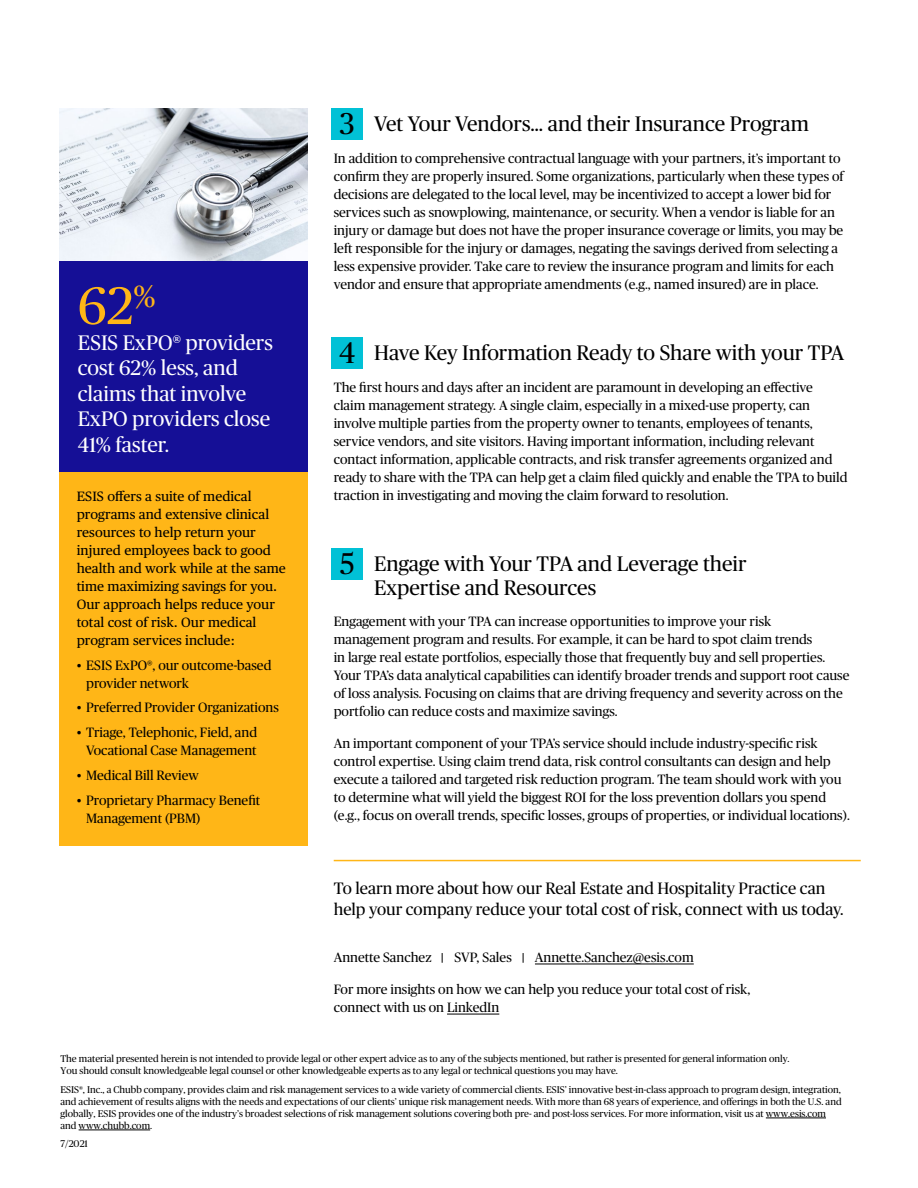
<style>
.page{position:relative;width:918px;height:1188px;background:#fff}
.page>*{position:absolute;margin:0;border:0;box-sizing:border-box;transform-origin:0 0}
.Bio_Name{font:52.65px "Chubb Publico";color:#ffb617}
.Number{font:30px "Chubb Publico";color:#000}
.Subheads{font:21px/24px "Chubb Publico";color:#000}
.Bio_Name-2{font:21px/25.5px "Chubb Publico";color:#fff}
.t1{font:16.5px/21px "Chubb Publico";color:#000}
.body_coppy{font:13.5px/18px "Chubb Publico";color:#000}
.Body{font:13.5px/18px "Publico Text";color:#000}
.Disclaimer_Chubb_Pub{font:9.75px/12px "Chubb Publico";color:#000}
</style>
<div class="page">
<div style="left:332px;top:108px;width:31px;height:31px;background:#01c1d6"></div>
<div style="left:332px;top:337px;width:31px;height:31px;background:#01c1d6"></div>
<div style="left:332px;top:548px;width:31px;height:31px;background:#01c1d6"></div>
<img style="left:59px;top:108px;width:249px;height:153px">
<div style="left:59px;top:261px;width:249px;height:212px;background:#150f96"></div>
<div style="left:59px;top:472px;width:249px;height:374px;background:#ffb617"></div>
<hr style="left:334px;top:860px;width:527px;height:1px;background:#ffb617">
<hr style="left:535px;top:964px;width:159px;height:1px;background:#000">
<hr style="left:447px;top:1014px;width:52px;height:1px;background:#000">
<hr style="left:766px;top:1118px;width:60px;height:1px;background:#000">
<hr style="left:79px;top:1130px;width:71px;height:1px;background:#000">
<h1 class="Bio_Name" style="left:78px;top:269px;width:79px">62<sup>%</sup></h1>
<h1 class="Bio_Name-2" style="left:78px;top:328px;width:197px">ESIS ExPO® providers cost 62% less, and claims that involve<br>ExPO providers close<br>41% faster.</h1>
<p class="Body" style="left:77px;top:486px;width:211px">ESIS offers a suite of medical programs and extensive clinical resources to help return your injured employees back to good health and work while at the same time maximizing savings for you.<br>Our approach helps reduce your total cost of risk. Our medical program services include:</p>
<p class="body_coppy" style="left:86px;top:655px;width:187px;text-indent:-9px">• ESIS ExPO®, our outcome-based provider network</p>
<p class="body_coppy" style="left:77px;top:698px;width:204px">• Preferred Provider Organizations</p>
<p class="body_coppy" style="left:77px;top:723px;width:182px;text-align:right">• Triage, Telephonic, Field, and<br>Vocational Case Management</p>
<p class="body_coppy" style="left:77px;top:765px;width:124px">• Medical Bill Review</p>
<p class="body_coppy" style="left:86px;top:790px;width:176px;text-indent:-9px">• Proprietary Pharmacy Benefit<br>Management (PBM)</p>
<h1 class="Number" style="left:340px;top:103px;width:16px">3</h1>
<h2 class="Subheads" style="left:374px;top:111px;width:436px">Vet Your Vendors… and their Insurance Program</h2>
<p class="body_coppy" style="left:334px;top:148px;width:511px">In addition to comprehensive contractual language with your partners, it’s important to confirm they are properly insured. Some organizations, particularly when these types of decisions are delegated to the local level, may be incentivized to accept a lower bid for services such as snowplowing, maintenance, or security. When a vendor is liable for an injury or damage but does not have the proper insurance coverage or limits, you may be left responsible for the injury or damages, negating the savings derived from selecting a less expensive provider. Take care to review the insurance program and limits for each vendor and ensure that appropriate amendments (e.g., named insured) are in place.</p>
<h1 class="Number" style="left:339px;top:331px;width:18px">4</h1>
<h2 class="Subheads" style="left:374px;top:340px;width:472px">Have Key Information Ready to Share with your TPA</h2>
<p class="body_coppy" style="left:334px;top:377px;width:515px">The first hours and days after an incident are paramount in developing an effective claim management strategy. A single claim, especially in a mixed-use property, can involve multiple parties from the property owner to tenants, employees of tenants, service vendors, and site visitors. Having important information, including relevant contact information, applicable contracts, and risk transfer agreements organized and ready to share with the TPA can help get a claim filed quickly and enable the TPA to build traction in investigating and moving the claim forward to resolution.</p>
<h1 class="Number" style="left:340px;top:542px;width:17px">5</h1>
<h2 class="Subheads" style="left:374px;top:551px;width:374px">Engage with Your TPA and Leverage their<br>Expertise and Resources</h2>
<p class="body_coppy" style="left:334px;top:612px;width:517px">Engagement with your TPA can increase opportunities to improve your risk management program and results. For example, it can be hard to spot claim trends<br>in large real estate portfolios, especially those that frequently buy and sell properties.<br>Your TPA’s data analytical capabilities can identify broader trends and support root cause of loss analysis. Focusing on claims that are driving frequency and severity across on the portfolio can reduce costs and maximize savings.</p>
<p class="body_coppy" style="left:334px;top:734px;width:518px">An important component of your TPA’s service should include industry-specific risk control expertise. Using claim trend data, risk control consultants can design and help execute a tailored and targeted risk reduction program. The team should work with you to determine what will yield the biggest ROI for the loss prevention dollars you spend (e.g., focus on overall trends, specific losses, groups of properties, or individual locations).</p>
<h2 class="t1" style="left:334px;top:876px;width:511px">To learn more about how our Real Estate and Hospitality Practice can help your company reduce your total cost of risk, connect with us today.</h2>
<p class="body_coppy" style="left:334px;top:948px;width:99px">Annette Sanchez</p>
<p class="body_coppy" style="left:455px;top:948px;width:59px">SVP, Sales</p>
<p class="body_coppy" style="left:535px;top:948px;width:160px">Annette.Sanchez@esis.com</p>
<p class="body_coppy" style="left:334px;top:980px;width:418px">For more insights on how we can help you reduce your total cost of risk, connect with us on LinkedIn</p>
<p class="Disclaimer_Chubb_Pub" style="left:60px;top:1052px;width:731px">The material presented herein is not intended to provide legal or other expert advice as to any of the subjects mentioned, but rather is presented for general information only.<br>You should consult knowledgeable legal counsel or other knowledgeable experts as to any legal or technical questions you may have.</p>
<p class="Disclaimer_Chubb_Pub" style="left:60px;top:1083px;width:783px">ESIS®, Inc., a Chubb company, provides claim and risk management services to a wide variety of commercial clients. ESIS’ innovative best-in-class approach to program design, integration, and achievement of results aligns with the needs and expectations of our clients’ unique risk management needs. With more than 68 years of experience, and offerings in both the U.S. and globally, ESIS provides one of the industry’s broadest selections of risk management solutions covering both pre- and post-loss services. For more information, visit us at www.esis.com and www.chubb.com.</p>
<p class="Disclaimer_Chubb_Pub" style="left:60px;top:1137px;width:29px">7/2021</p>
</div>
